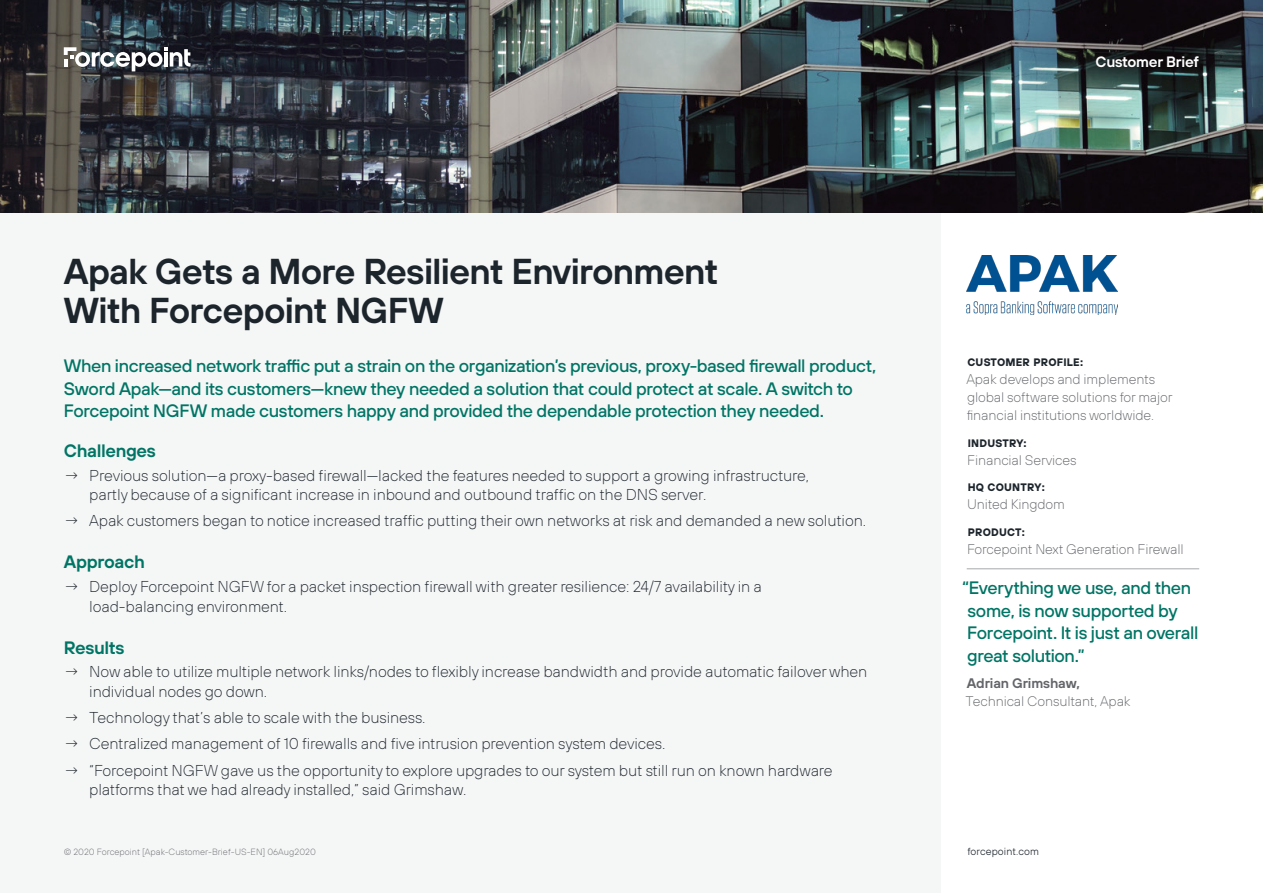
<style>
.page{position:relative;width:1263px;height:893px;background:#fff}
.page>*{position:absolute;margin:0;border:0;box-sizing:border-box;transform-origin:0 0}
.t1{font:600 36px/39px "FP Sans";letter-spacing:-.025em;color:#1d252c}
.t2{font:500 18px/22.5px "FP Sans";letter-spacing:-.02em;color:#007565}
.t3{font:600 18px "FP Sans";letter-spacing:-.02em;color:#007565}
.t4{font:200 15.75px/19.5px "FP Sans";letter-spacing:-.01em;color:#1d252c}
.t5{font:600 15px "FP Sans";letter-spacing:-.015em;color:#fff}
.t6{font:200 13.8px/18px "FP Sans";letter-spacing:-.01em;color:#636569}
.t7{font:600 13.8px "FP Sans";letter-spacing:-.01em;color:#636569}
.t8{font:700 10.8px "FP Sans";letter-spacing:.02em;color:#1d252c}
.t9{font:300 10.5px "FP Sans";letter-spacing:.01em;color:#1d252c}
.t10{font:200 9px "FP Sans";color:#636569}
</style>
<div class="page">
<div style="left:0;top:0;width:941px;height:893px;background:#f5f6f6"></div>
<img style="left:396px;top:0;width:867px;height:213px">
<svg style="left:0;top:0;width:396px;height:213px;background:#32363c"></svg>
<hr style="left:967px;top:569px;width:232px;height:1px;background:#a7a8aa">
<img style="left:967px;top:255px;width:150px;height:60px">
<svg style="left:64px;top:47px;width:127px;height:24px"></svg>
<h1 class="t1" style="left:64px;top:251px;width:656px">Apak Gets a More Resilient Environment<br>With Forcepoint NGFW</h1>
<p class="t2" style="left:64px;top:354px;width:814px">When increased network traffic put a strain on the organization’s previous, proxy-based firewall product,<br>Sword Apak—and its customers—knew they needed a solution that could protect at scale. A switch to<br>Forcepoint NGFW made customers happy and provided the dependable protection they needed.</p>
<p class="t3" style="left:64px;top:439px;width:94px">Challenges</p>
<p class="t4" style="left:89px;top:465px;width:721px;text-indent:-26px">→ Previous solution—a proxy-based firewall—lacked the features needed to support a growing infrastructure, partly because of a significant increase in inbound and outbound traffic on the DNS server.</p>
<p class="t4" style="left:64px;top:511px;width:804px">→ Apak customers began to notice increased traffic putting their own networks at risk and demanded a new solution.</p>
<p class="t3" style="left:64px;top:550px;width:83px">Approach</p>
<p class="t4" style="left:89px;top:577px;width:674px;text-indent:-26px">→ Deploy Forcepoint NGFW for a packet inspection firewall with greater resilience: 24/7 availability in a load-balancing environment.</p>
<p class="t3" style="left:64px;top:635px;width:62px">Results</p>
<p class="t4" style="left:89px;top:662px;width:780px;text-indent:-26px">→ Now able to utilize multiple network links/nodes to flexibly increase bandwidth and provide automatic failover when individual nodes go down.</p>
<p class="t4" style="left:64px;top:708px;width:363px">→ Technology that’s able to scale with the business.</p>
<p class="t4" style="left:64px;top:734px;width:603px">→ Centralized management of 10 firewalls and five intrusion prevention system devices.</p>
<p class="t4" style="left:89px;top:760px;width:745px;text-indent:-26px">→ “Forcepoint NGFW gave us the opportunity to explore upgrades to our system but still run on known hardware platforms that we had already installed,” said Grimshaw.</p>
<p class="t10" style="left:64px;top:846px;width:254px">© 2020 Forcepoint [Apak-Customer-Brief-US-EN] 06Aug2020</p>
<p class="t5" style="left:1095px;top:51px;width:105px">Customer Brief</p>
<p class="t8" style="left:967px;top:355px;width:117px">CUSTOMER PROFILE:</p>
<p class="t6" style="left:966px;top:370px;width:208px">Apak develops and implements global software solutions for major financial institutions worldwide.</p>
<p class="t8" style="left:968px;top:436px;width:60px">INDUSTRY:</p>
<p class="t6" style="left:967px;top:451px;width:111px">Financial Services</p>
<p class="t8" style="left:968px;top:480px;width:78px">HQ COUNTRY:</p>
<p class="t6" style="left:967px;top:495px;width:99px">United Kingdom</p>
<p class="t8" style="left:968px;top:525px;width:59px">PRODUCT:</p>
<p class="t6" style="left:967px;top:540px;width:218px">Forcepoint Next Generation Firewall</p>
<p class="t2" style="left:962px;top:576px;width:238px">“Everything we use, and then some, is now supported by<br>Forcepoint. It is just an overall great solution.”</p>
<p class="t7" style="left:967px;top:674px;width:115px">Adrian Grimshaw,</p>
<p class="t6" style="left:965px;top:692px;width:167px">Technical Consultant, Apak</p>
<p class="t9" style="left:967px;top:844px;width:73px">forcepoint.com</p>
</div>
